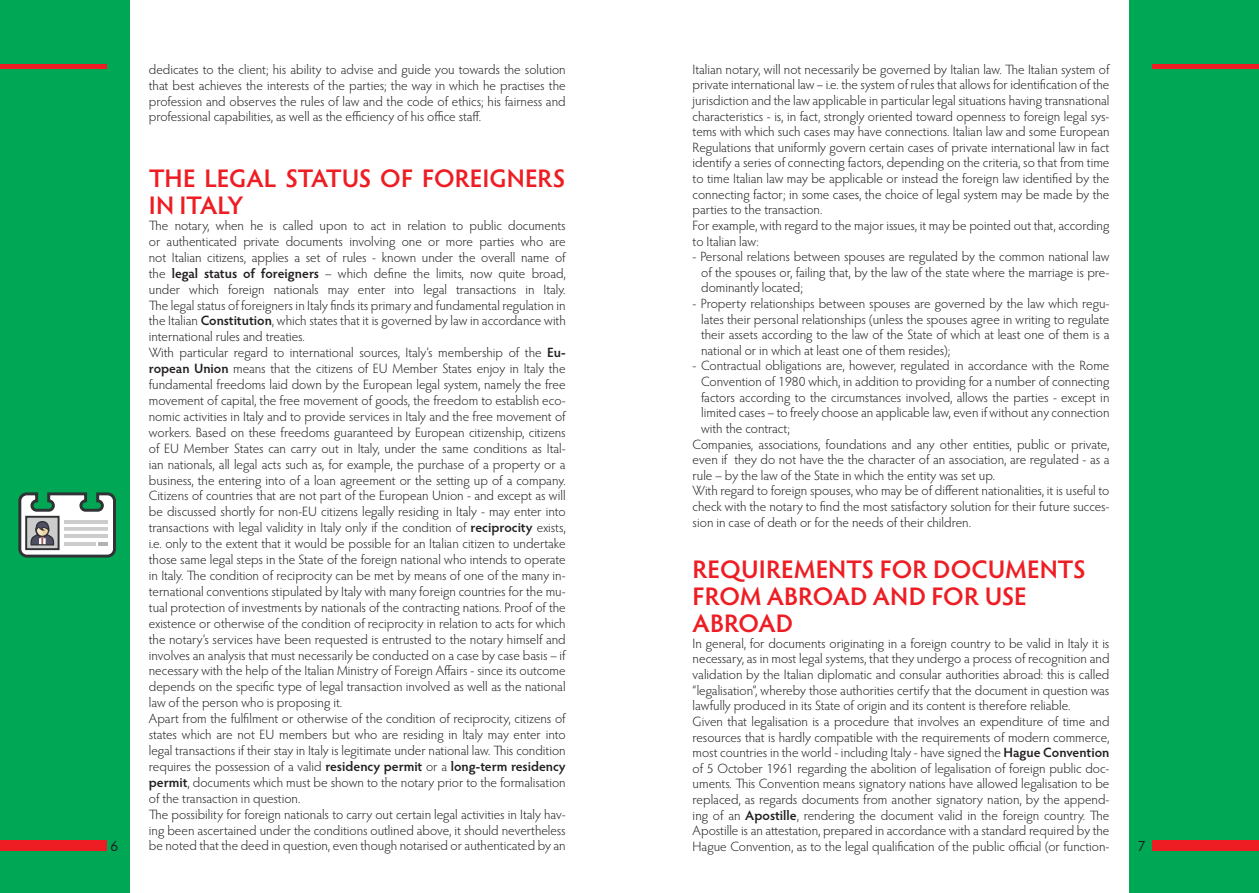
<style>
.page{position:relative;width:1259px;height:893px;background:#fff}
.page>*{position:absolute;margin:0;border:0;box-sizing:border-box;transform-origin:0 0}
.t1{font:600 25.5px/27px "Hypatia Sans Pro";letter-spacing:-.005em;color:#ee1d23}
.t2{font:15px "Hypatia Sans Pro";color:#231f20}
.t3{font:300 13.5px/15.9px "Hypatia Sans Pro";color:#231f20}
.s1{font-weight:600}
</style>
<div class="page">
<div style="left:0;top:0;width:130px;height:893px;background:#00a855"></div>
<div style="left:1129px;top:0;width:130px;height:893px;background:#00a855"></div>
<div style="left:0;top:840px;width:106px;height:10px;background:#ee1d23"></div>
<hr style="left:0;top:64px;width:106px;height:4px;background:#ee1d23">
<div style="left:1152px;top:840px;width:107px;height:10px;background:#ee1d23"></div>
<hr style="left:1152px;top:64px;width:107px;height:4px;background:#ee1d23">
<svg style="left:18px;top:492px;width:98px;height:66px;background:#a8b7b1"></svg>
<p class="t3" style="left:692px;top:61px;width:418px">Italian notary, will not necessarily be governed by Italian law. The Italian system of private international law – i.e. the system of rules that allows for identification of the jurisdiction and the law applicable in particular legal situations having transnational characteristics - is, in fact, strongly oriented toward openness to foreign legal sys&shy;tems with which such cases may have connections. Italian law and some European Regulations that uniformly govern certain cases of private international law in fact identify a series of connecting factors, depending on the criteria, so that from time to time Italian law may be applicable or instead the foreign law identified by the connecting factor; in some cases, the choice of legal system may be made by the parties to the transaction.<br>For example, with regard to the major issues, it may be pointed out that, according to Italian law:</p>
<p class="t3" style="left:701px;top:248px;width:410px;text-align:justify;text-indent:-9px">- Personal relations between spouses are regulated by the common national law of the spouses or, failing that, by the law of the state where the marriage is pre&shy;dominantly located;</p>
<p class="t3" style="left:701px;top:295px;width:410px;text-align:justify;text-indent:-9px">- Property relationships between spouses are governed by the law which regu&shy;lates their personal relationships (unless the spouses agree in writing to regulate their assets according to the law of the State of which at least one of them is a national or in which at least one of them resides);</p>
<p class="t3" style="left:692px;top:358px;width:418px">- Contractual obligations are, however, regulated in accordance with the Rome</p>
<p class="t3" style="left:701px;top:373px;width:410px">Convention of 1980 which, in addition to providing for a number of connecting</p>
<p class="t3" style="left:701px;top:389px;width:410px">factors according to the circumstances involved, allows the parties - except in</p>
<p class="t3" style="left:701px;top:404px;width:410px">limited cases – to freely choose an applicable law, even if without any connection</p>
<p class="t3" style="left:701px;top:420px;width:90px">with the contract;</p>
<p class="t3" style="left:692px;top:436px;width:418px">Companies, associations, foundations and any other entities, public or private,</p>
<p class="t3" style="left:692px;top:451px;width:418px">even if they do not have the the character of an association, are regulated - as a</p>
<p class="t3" style="left:692px;top:467px;width:304px">rule – by the law of the State in which the entity was set up.</p>
<p class="t3" style="left:692px;top:483px;width:418px">With regard to foreign spouses, who may be of different nationalities, it is useful to</p>
<p class="t3" style="left:692px;top:498px;width:418px">check with the notary to find the most satisfactory solution for their future succes-</p>
<p class="t3" style="left:692px;top:514px;width:280px">sion in case of death or for the needs of their children.</p>
<h1 class="t1" style="left:692px;top:555px;width:395px">REQUIREMENTS FOR DOCUMENTS<br>FROM ABROAD AND FOR USE<br>ABROAD</h1>
<p class="t3" style="left:692px;top:635px;width:418px">In general, for documents originating in a foreign country to be valid in Italy it is necessary, as in most legal systems, that they undergo a process of recognition and validation by the Italian diplomatic and consular authorities abroad: this is called “legalisation”, whereby those authorities certify that the document in question was lawfully produced in its State of origin and its content is therefore reliable.<br>Given that legalisation is a procedure that involves an expenditure of time and resources that is hardly compatible with the requirements of modern commerce, most countries in the world - including Italy - have signed the <span class="s1">Hague Convention </span>of 5 October 1961 regarding the abolition of legalisation of foreign public doc&shy;uments. This Convention means signatory nations have allowed legalisation to be replaced, as regards documents from another signatory nation, by the append&shy;ing of an <span class="s1">Apostille</span>, rendering the document valid in the foreign country. The Apostille is an attestation, prepared in accordance with a standard required by the Hague Convention, as to the legal qualification of the public official (or function-</p>
<p class="t3" style="left:149px;top:61px;width:418px;text-align:justify">dedicates to the client; his ability to advise and guide you towards the solution that best achieves the interests of the parties; the way in which he practises the profession and observes the rules of law and the code of ethics; his fairness and professional capabilities, as well as the efficiency of his office staff.</p>
<h1 class="t1" style="left:149px;top:163px;width:418px">THE LEGAL STATUS OF FOREIGNERS<br>IN ITALY</h1>
<p class="t3" style="left:149px;top:217px;width:418px">The notary, when he is called upon to act in relation to public documents or authenticated private documents involving one or more parties who are not Italian citizens, applies a set of rules - known under the overall name of the <span class="s1">legal status of foreigners</span> – which define the limits, now quite broad, under which foreign nationals may enter into legal transactions in Italy.<br>The legal status of foreigners in Italy finds its primary and fundamental regulation in the Italian <span class="s1">Constitution</span>, which states that it is governed by law in accordance with international rules and treaties.<br>With particular regard to international sources, Italy’s membership of the <span class="s1">Eu&shy;ropean Union</span> means that the citizens of EU Member States enjoy in Italy the fundamental freedoms laid down by the European legal system, namely the free movement of capital, the free movement of goods, the freedom to establish eco&shy;nomic activities in Italy and to provide services in Italy and the free movement of workers. Based on these freedoms guaranteed by European citizenship, citizens of EU Member States can carry out in Italy, under the same conditions as Ital&shy;ian nationals, all legal acts such as, for example, the purchase of a property or a business, the entering into of a loan agreement or the setting up of a company.<br>Citizens of countries that are not part of the European Union - and except as will be discussed shortly for non-EU citizens legally residing in Italy - may enter into transactions with legal validity in Italy only if the condition of <span class="s1">reciprocity</span> exists, i.e. only to the extent that it would be possible for an Italian citizen to undertake those same legal steps in the State of the foreign national who intends to operate in Italy. The condition of reciprocity can be met by means of one of the many in&shy;ternational conventions stipulated by Italy with many foreign countries for the mu&shy;tual protection of investments by nationals of the contracting nations. Proof of the existence or otherwise of the condition of reciprocity in relation to acts for which the notary’s services have been requested is entrusted to the notary himself and involves an analysis that must necessarily be conducted on a case by case basis – if necessary with the help of the Italian Ministry of Foreign Affairs - since its outcome depends on the specific type of legal transaction involved as well as the national law of the person who is proposing it.<br>Apart from the fulfilment or otherwise of the condition of reciprocity, citizens of states which are not EU members but who are residing in Italy may enter into legal transactions if their stay in Italy is legitimate under national law. This condition requires the possession of a valid <span class="s1">residency permit</span> or a <span class="s1">long-term residency permit</span>, documents which must be shown to the notary prior to the formalisation of the transaction in question.<br>The possibility for foreign nationals to carry out certain legal activities in Italy hav&shy;ing been ascertained under the conditions outlined above, it should nevertheless be noted that the deed in question, even though notarised or authenticated by an</p>
<p class="t2" style="left:111px;top:836px;width:9px">6</p>
<p class="t2" style="left:1137px;top:836px;width:9px">7</p>
</div>
